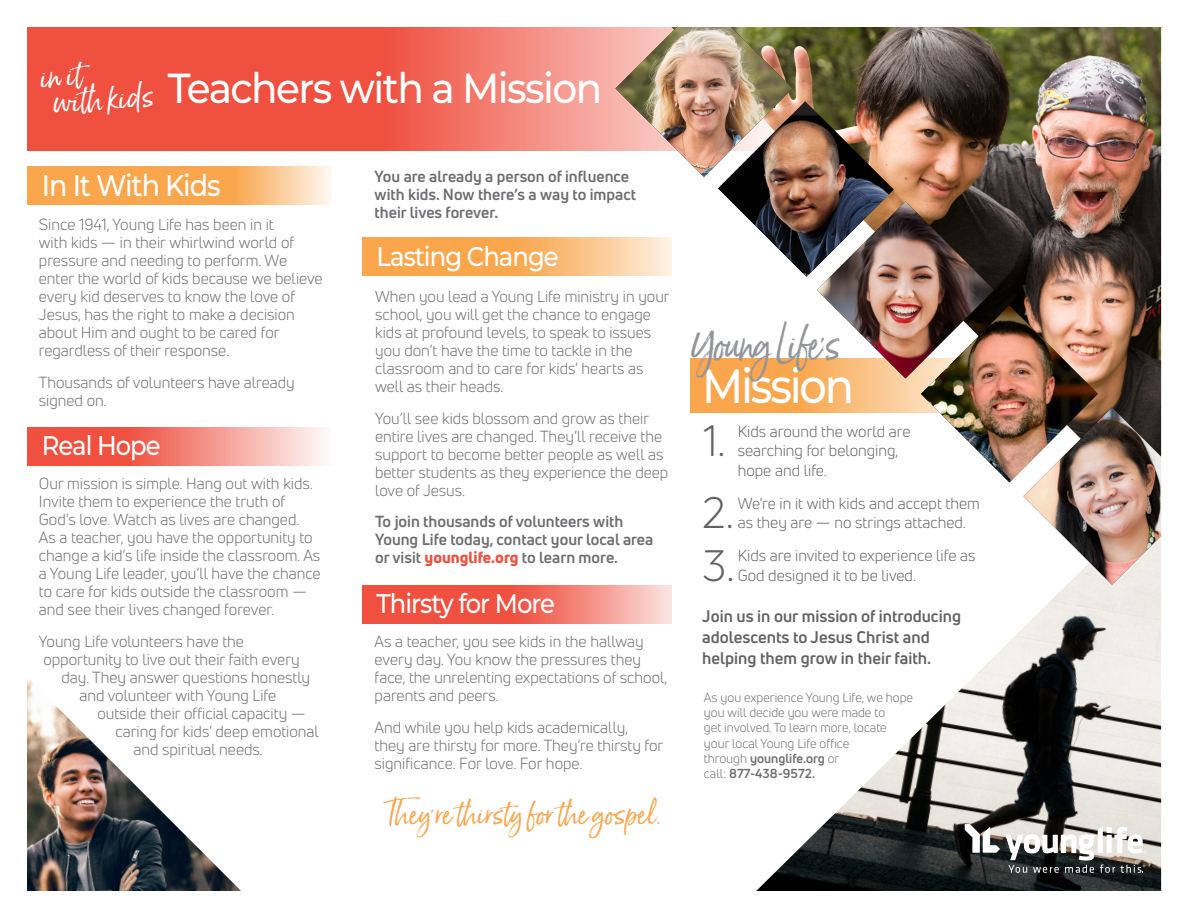
<style>
.page{position:relative;width:1188px;height:918px;background:#fff}
.page>*{position:absolute;margin:0;border:0;box-sizing:border-box;transform-origin:0 0}
.t1{font:500 48px "Montserrat";letter-spacing:-.05em;color:#fff;scale:.9 1}
.t2{font:43.65px "Born Ready";letter-spacing:-.04em;color:#939598;scale:.9 1}
.t3{font:43.05px "Uni Neue";color:#636366}
.t4{font:500 42px "Montserrat";letter-spacing:-.04em;color:#fff;scale:.93 1}
.t5{font:30.75px "Born Ready";color:#fff}
.t6{font:500 30px "Montserrat";letter-spacing:-.04em;color:#fff;scale:.9 1}
.t7{font:28.5px "Born Ready";color:#f9a64c}
.t8{font:500 27px "Montserrat";letter-spacing:-.04em;color:#fff;scale:.9 1}
.t9{font:700 16.5px/21px "Uni Neue";color:#636366}
.t10{font:15.75px/18px "Uni Neue";color:#6c6d70}
.t11{font:700 15.75px/18px "Uni Neue";color:#6c6d70}
.t12{font:15.75px/19.5px "Uni Neue";color:#636366}
.t13{font:12.75px/15.3px "Uni Neue";color:#6c6d70}
.s1{font-weight:800;color:#ef503f}
.s2{font-weight:700}
</style>
<div class="page">
<img style="left:27px;top:27px;width:1135px;height:864px">
<p class="t5" style="left:39px;top:59px;width:44px;rotate:-4deg">in it</p>
<p class="t5" style="left:52px;top:84px;width:102px;rotate:-4deg">with kids</p>
<p class="t4" style="left:168px;top:59px;width:469px">Teachers with a Mission</p>
<p class="t6" style="left:42px;top:165px;width:200px">In It With Kids</p>
<p class="t10" style="left:39px;top:216px;width:285px">Since 1941, Young Life has been in it<br>with kids — in their whirlwind world of pressure and needing to perform. We enter the world of kids because we believe every kid deserves to know the love of Jesus, has the right to make a decision about Him and ought to be cared for regardless of their response.</p>
<p class="t10" style="left:39px;top:373px;width:257px">Thousands of volunteers have already signed on.</p>
<p class="t8" style="left:42px;top:426px;width:134px">Real Hope</p>
<p class="t10" style="left:39px;top:475px;width:283px">Our mission is simple. Hang out with kids.<br>Invite them to experience the truth of God’s love. Watch as lives are changed.<br>As a teacher, you have the opportunity to change a kid’s life inside the classroom. As a Young Life leader, you’ll have the chance to care for kids outside the classroom — and see their lives changed forever.</p>
<p class="t10" style="left:39px;top:632px;width:207px">Young Life volunteers have the</p>
<p class="t10" style="left:43px;top:650px;width:258px">opportunity to live out their faith every</p>
<p class="t10" style="left:61px;top:668px;width:250px">day. They answer questions honestly</p>
<p class="t10" style="left:79px;top:686px;width:198px">and volunteer with Young Life</p>
<p class="t10" style="left:97px;top:704px;width:210px">outside their official capacity —</p>
<p class="t10" style="left:115px;top:722px;width:205px">caring for kids’ deep emotional</p>
<p class="t10" style="left:133px;top:740px;width:131px">and spiritual needs.</p>
<p class="t11" style="left:375px;top:167px;width:263px">You are already a person of influence with kids. Now there’s a way to impact their lives forever.</p>
<p class="t8" style="left:377px;top:237px;width:204px">Lasting Change</p>
<p class="t10" style="left:375px;top:288px;width:296px">When you lead a Young Life ministry in your school, you will get the chance to engage kids at profound levels, to speak to issues you don’t have the time to tackle in the classroom and to care for kids’ hearts as well as their heads.</p>
<p class="t10" style="left:375px;top:409px;width:295px">You’ll see kids blossom and grow as their entire lives are changed. They’ll receive the support to become better people as well as better students as they experience the deep love of Jesus.</p>
<p class="t11" style="left:375px;top:513px;width:280px">To join thousands of volunteers with<br>Young Life today, contact your local area or visit <span class="s1">younglife.org</span> to learn more.</p>
<p class="t8" style="left:377px;top:585px;width:200px">Thirsty for More</p>
<p class="t10" style="left:375px;top:633px;width:294px">As a teacher, you see kids in the hallway every day. You know the pressures they face, the unrelenting expectations of school, parents and peers.</p>
<p class="t10" style="left:375px;top:718px;width:290px">And while you help kids academically,<br>they are thirsty for more. They’re thirsty for significance. For love. For hope.</p>
<p class="t7" style="left:385px;top:797px;width:277px">They're thirsty for the gospel.</p>
<p class="t2" style="left:692px;top:317px;width:167px">Young Life's</p>
<p class="t1" style="left:702px;top:353px;width:170px">Mission</p>
<p class="t3" style="left:703px;top:415px;width:24px">1.</p>
<p class="t12" style="left:738px;top:421px;width:174px">Kids around the world are searching for belonging, hope and life.</p>
<p class="t3" style="left:702px;top:487px;width:33px">2.</p>
<p class="t12" style="left:738px;top:493px;width:244px">We're in it with kids and accept them as they are — no strings attached.</p>
<p class="t3" style="left:702px;top:540px;width:34px">3.</p>
<p class="t12" style="left:738px;top:546px;width:239px">Kids are invited to experience life as<br>God designed it to be lived.</p>
<p class="t9" style="left:702px;top:605px;width:260px">Join us in our mission of introducing adolescents to Jesus Christ and helping them grow in their faith.</p>
<p class="t13" style="left:704px;top:690px;width:211px">As you experience Young Life, we hope you will decide you were made to<br>get involved. To learn more, locate your local Young Life office<br>through <span class="s2">younglife.org</span> or<br>call: <span class="s2">877-438-9572.</span></p>
</div>
